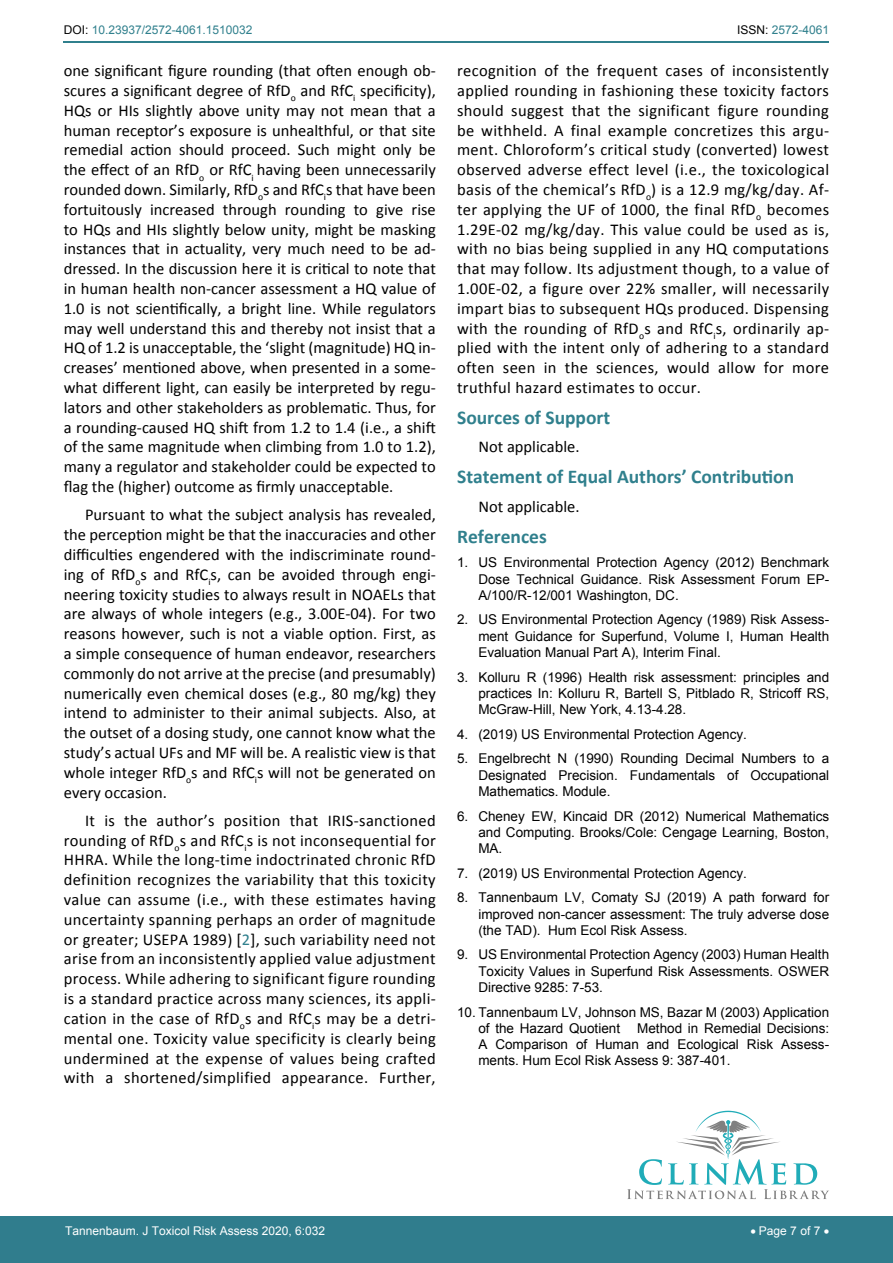
<style>
.page{position:relative;width:893px;height:1263px;background:#fff}
.page>*{position:absolute;margin:0;border:0;box-sizing:border-box;transform-origin:0 0}
.t1{font:700 19.5px "Calibri";color:#30808d}
.t2{font:16.5px/19.8px "Calibri";color:#000;text-align:justify}
.t3{font:13.5px/16.2px "Arial";color:#000;text-align:justify}
.t4{font:12px "Arial";color:#fff}
.t5{font:12px "Arial";color:#30808d}
.s1{color:#000}
.s2{color:#30808d}
</style>
<div class="page">
<hr style="left:64px;top:41px;width:765px;height:2px;background:#30808d">
<div style="left:0;top:1217px;width:893px;height:46px;background:#307d8d"></div>
<svg style="left:627px;top:1111px;width:202px;height:88px"></svg>
<p class="t5" style="left:64px;top:22px;width:190px"><span class="s1">DOI:</span> 10.23937/2572-4061.1510032</p>
<p class="t5" style="left:737px;top:22px;width:94px"><span class="s1">ISSN:</span> 2572-4061</p>
<p class="t2" style="left:64px;top:61px;width:374px">one significant figure rounding (that often enough ob&shy;scures a significant degree of RfD<sub>o</sub> and RfC<sub>i</sub> specificity), HQs or HIs slightly above unity may not mean that a human receptor’s exposure is unhealthful, or that site remedial action should proceed. Such might only be the effect of an RfD<sub>o</sub> or RfC<sub>i</sub> having been unnecessarily rounded down. Similarly, RfD<sub>o</sub>s and RfC<sub>i</sub>s that have been fortuitously increased through rounding to give rise to HQs and HIs slightly below unity, might be masking instances that in actuality, very much need to be ad&shy;dressed. In the discussion here it is critical to note that in human health non-cancer assessment a HQ value of 1.0 is not scientifically, a bright line. While regulators may well understand this and thereby not insist that a HQ of 1.2 is unacceptable, the ‘slight (magnitude) HQ in&shy;creases’ mentioned above, when presented in a some&shy;what different light, can easily be interpreted by regu&shy;lators and other stakeholders as problematic. Thus, for a rounding-caused HQ shift from 1.2 to 1.4 (i.e., a shift of the same magnitude when climbing from 1.0 to 1.2), many a regulator and stakeholder could be expected to flag the (higher) outcome as firmly unacceptable.</p>
<p class="t2" style="left:64px;top:505px;width:374px;text-indent:21px">Pursuant to what the subject analysis has revealed, the perception might be that the inaccuracies and other difficulties engendered with the indiscriminate round&shy;ing of RfD<sub>o</sub>s and RfC<sub>i</sub>s, can be avoided through engi&shy;neering toxicity studies to always result in NOAELs that are always of whole integers (e.g., 3.00E-04). For two reasons however, such is not a viable option. First, as a simple consequence of human endeavor, researchers commonly do not arrive at the precise (and presumably) numerically even chemical doses (e.g., 80 mg/kg) they intend to administer to their animal subjects. Also, at the outset of a dosing study, one cannot know what the study’s actual UFs and MF will be. A realistic view is that whole integer RfD<sub>o</sub>s and RfC<sub>i</sub>s will not be generated on every occasion.</p>
<p class="t2" style="left:64px;top:810px;width:374px;text-indent:21px">It is the author’s position that IRIS-sanctioned rounding of RfD<sub>o</sub>s and RfC<sub>i</sub>s is not inconsequential for HHRA. While the long-time indoctrinated chronic RfD definition recognizes the variability that this toxicity value can assume (i.e., with these estimates having uncertainty spanning perhaps an order of magnitude or greater; USEPA 1989) [<span class="s2">2</span>], such variability need not arise from an inconsistently applied value adjustment process. While adhering to significant figure rounding is a standard practice across many sciences, its appli&shy;cation in the case of RfD<sub>o</sub>s and RfC<sub>i</sub>s may be a detri&shy;mental one. Toxicity value specificity is clearly being undermined at the expense of values being crafted with a shortened/simplified appearance. Further,</p>
<p class="t2" style="left:457px;top:61px;width:374px">recognition of the frequent cases of inconsistently applied rounding in fashioning these toxicity factors should suggest that the significant figure rounding be withheld. A final example concretizes this argu&shy;ment. Chloroform’s critical study (converted) lowest observed adverse effect level (i.e., the toxicological basis of the chemical’s RfD<sub>o</sub>) is a 12.9 mg/kg/day. Af&shy;ter applying the UF of 1000, the final RfD<sub>o</sub> becomes 1.29E-02 mg/kg/day. This value could be used as is, with no bias being supplied in any HQ computations that may follow. Its adjustment though, to a value of 1.00E-02, a figure over 22% smaller, will necessarily impart bias to subsequent HQs produced. Dispensing with the rounding of RfD<sub>o</sub>s and RfC<sub>i</sub>s, ordinarily ap&shy;plied with the intent only of adhering to a standard often seen in the sciences, would allow for more truthful hazard estimates to occur.</p>
<p class="t1" style="left:457px;top:405px;width:155px">Sources of Support</p>
<p class="t2" style="left:478px;top:437px;width:103px">Not applicable.</p>
<p class="t1" style="left:457px;top:464px;width:339px">Statement of Equal Authors’ Contribution</p>
<p class="t2" style="left:478px;top:496px;width:103px">Not applicable.</p>
<p class="t1" style="left:457px;top:524px;width:91px">References</p>
<p class="t3" style="left:478px;top:555px;width:352px;text-indent:-21px">1. US Environmental Protection Agency (2012) Benchmark Dose Technical Guidance. Risk Assessment Forum EP-A/100/R-12/001 Washington, DC.</p>
<p class="t3" style="left:478px;top:612px;width:352px;text-indent:-21px">2. US Environmental Protection Agency (1989) Risk Assess&shy;ment Guidance for Superfund, Volume I, Human Health Evaluation Manual Part A), Interim Final.</p>
<p class="t3" style="left:478px;top:669px;width:352px;text-indent:-21px">3. Kolluru R (1996) Health risk assessment: principles and practices In: Kolluru R, Bartell S, Pitblado R, Stricoff RS, McGraw-Hill, New York, 4.13-4.28.</p>
<p class="t3" style="left:457px;top:726px;width:291px">4. (2019) US Environmental Protection Agency.</p>
<p class="t3" style="left:478px;top:751px;width:352px;text-indent:-21px">5. Engelbrecht N (1990) Rounding Decimal Numbers to a Designated Precision. Fundamentals of Occupational Mathematics. Module.</p>
<p class="t3" style="left:478px;top:808px;width:352px;text-indent:-21px">6. Cheney EW, Kincaid DR (2012) Numerical Mathematics and Computing. Brooks/Cole: Cengage Learning, Boston, MA.</p>
<p class="t3" style="left:457px;top:865px;width:291px">7. (2019) US Environmental Protection Agency.</p>
<p class="t3" style="left:478px;top:890px;width:352px;text-indent:-21px">8. Tannenbaum LV, Comaty SJ (2019) A path forward for improved non-cancer assessment: The truly adverse dose (the TAD). Hum Ecol Risk Assess.</p>
<p class="t3" style="left:478px;top:947px;width:352px;text-indent:-21px">9. US Environmental Protection Agency (2003) Human Health Toxicity Values in Superfund Risk Assessments. OSWER Directive 9285: 7-53.</p>
<p class="t3" style="left:478px;top:1004px;width:352px;text-indent:-21px">10. Tannenbaum LV, Johnson MS, Bazar M (2003) Application of the Hazard Quotient</p>
<p class="t3" style="left:478px;top:1020px;width:352px;text-indent:159px">Method in Remedial Decisions:<br>A Comparison of Human and Ecological Risk Assess&shy;ments. Hum Ecol Risk Assess 9: 387-401.</p>
<p class="t4" style="left:65px;top:1223px;width:262px">Tannenbaum. J Toxicol Risk Assess 2020, 6:032</p>
<p class="t4" style="left:750px;top:1223px;width:80px">• Page 7 of 7 •</p>
</div>
